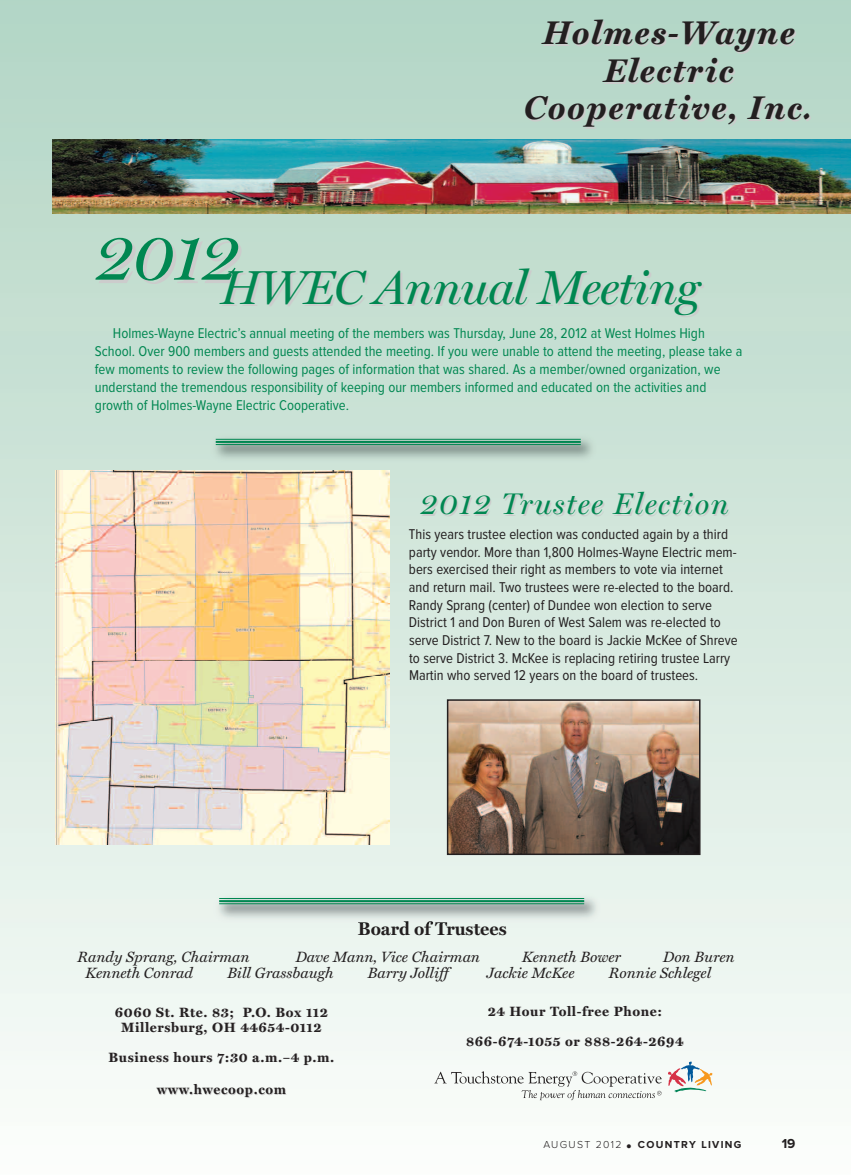
<style>
.page{position:relative;width:851px;height:1175px;background:#fff}
.page>*{position:absolute;margin:0;border:0;box-sizing:border-box;transform-origin:0 0}
.t1{font:italic 48px "Miller Display";letter-spacing:-.015em;color:#008751}
.t2{font:italic 700 33px/37.5px "Miller Text";letter-spacing:.05em;color:#231f20;text-align:center}
.t3{font:italic 30px "Miller Display";letter-spacing:.05em;color:#008751}
.t4{font:700 18px "Miller Text";color:#231f20}
.t5{font:italic 15px "Miller Text";color:#231f20}
.t6{font:14.7px/17.7px "Proxima Nova Cond";color:#231f20}
.t7{font:14.7px/18px "Proxima Nova Cond";color:#008751}
.t8{font:700 13.5px/15px "Miller Text";letter-spacing:.05em;color:#231f20;text-align:center}
.t9{font:700 13.5px "Proxima Nova";color:#231f20}
.t10{font:700 10.5px "Proxima Nova";letter-spacing:.125em;color:#231f20}
.s1{font-family:"Caxton"}
.s2{color:#ccc}
.s3{font-weight:300}
.s4{font-weight:300;font-size:19.5px}
</style>
<div class="page">
<img style="left:0;top:0;width:850px;height:1101px">
<svg style="left:668px;top:1061px;width:44px;height:32px"></svg>
<svg style="left:434px;top:1071px;width:227px;height:29px"></svg>
<img style="left:450px;top:702px;width:247px;height:150px">
<div style="left:447px;top:699px;width:253px;height:156px;border:2px solid #231f20"></div>
<img style="left:56px;top:471px;width:333px;height:373px">
<img style="left:209px;top:432px;width:391px;height:32px">
<hr style="left:216px;top:439px;width:364px;height:1px;background:#008751">
<hr style="left:216px;top:441px;width:364px;height:2px;background:#008751">
<hr style="left:216px;top:444px;width:364px;height:1px;background:#008751">
<img style="left:212px;top:891px;width:392px;height:32px">
<img style="left:358px;top:921px;width:90px;height:2px">
<hr style="left:219px;top:898px;width:365px;height:1px;background:#008751">
<hr style="left:219px;top:900px;width:365px;height:2px;background:#008751">
<hr style="left:219px;top:903px;width:365px;height:1px;background:#008751">
<img style="left:52px;top:139px;width:798px;height:74px">
<h2 class="t2" style="left:523px;top:14px;width:292px">Holmes-Wayne<br>Electric<br>Cooperative, Inc<span class="s1">.</span></h2>
<h1 class="t1" style="left:95px;top:259px;width:606px"><sup>2012</sup>HWEC Annual Meeting</h1>
<p class="t7" style="left:95px;top:325px;width:649px;text-indent:18px">Holmes-Wayne Electric’s annual meeting of the members was Thursday, June 28, 2012 at West Holmes High School. Over 900 members and guests attended the meeting. If you were unable to attend the meeting, please take a few moments to review the following pages of information that was shared. As a member/owned organization, we understand the tremendous responsibility of keeping our members informed and educated on the activities and growth of Holmes-Wayne Electric Cooperative.</p>
<h3 class="t3" style="left:420px;top:486px;width:310px">2012 Trustee Election</h3>
<p class="t6" style="left:409px;top:527px;width:330px">This years trustee election was conducted again by a third party vendor. More than 1,800 Holmes-Wayne Electric mem&shy;bers exercised their right as members to vote via internet and return mail. Two trustees were re-elected to the board.<br>Randy Sprang (center) of Dundee won election to serve District 1 and Don Buren of West Salem was re-elected to serve District 7. New to the board is Jackie McKee of Shreve to serve District 3. McKee is replacing retiring trustee Larry Martin who served 12 years on the board of trustees.</p>
<p class="t4" style="left:358px;top:917px;width:150px">Board of Trustees</p>
<p class="t5" style="left:78px;top:947px;width:174px">Randy Sprang, Chairman</p>
<p class="t5" style="left:296px;top:947px;width:186px">Dave Mann, Vice Chairman</p>
<p class="t5" style="left:522px;top:947px;width:100px">Kenneth Bower</p>
<p class="t5" style="left:663px;top:947px;width:73px">Don Buren</p>
<p class="t5" style="left:86px;top:964px;width:109px">Kenneth Conrad</p>
<p class="t5" style="left:227px;top:964px;width:107px">Bill Grassbaugh</p>
<p class="t5" style="left:368px;top:964px;width:82px">Barry Jolliff</p>
<p class="t5" style="left:487px;top:964px;width:89px">Jackie McKee</p>
<p class="t5" style="left:609px;top:964px;width:104px">Ronnie Schlegel</p>
<p class="t8" style="left:115px;top:1004px;width:214px">6060 St. Rte. 83; P.O. Box 112<br>Millersburg, OH 44654-0112</p>
<p class="t8" style="left:109px;top:1049px;width:227px">Business hours 7:30 a.m.<span class="s2">–</span>4 p.m.</p>
<p class="t8" style="left:157px;top:1081px;width:131px">www.hwecoop.com</p>
<p class="t8" style="left:488px;top:1003px;width:176px">24 Hour Toll-free Phone:</p>
<p class="t8" style="left:466px;top:1033px;width:219px">866-674-1055 or 888-264-2694</p>
<p class="t10" style="left:543px;top:1140px;width:199px"><span class="s3">AUGUST 2012</span> <span class="s4">•</span> COUNTRY LIVING</p>
<p class="t9" style="left:781px;top:1138px;width:15px">19</p>
</div>
